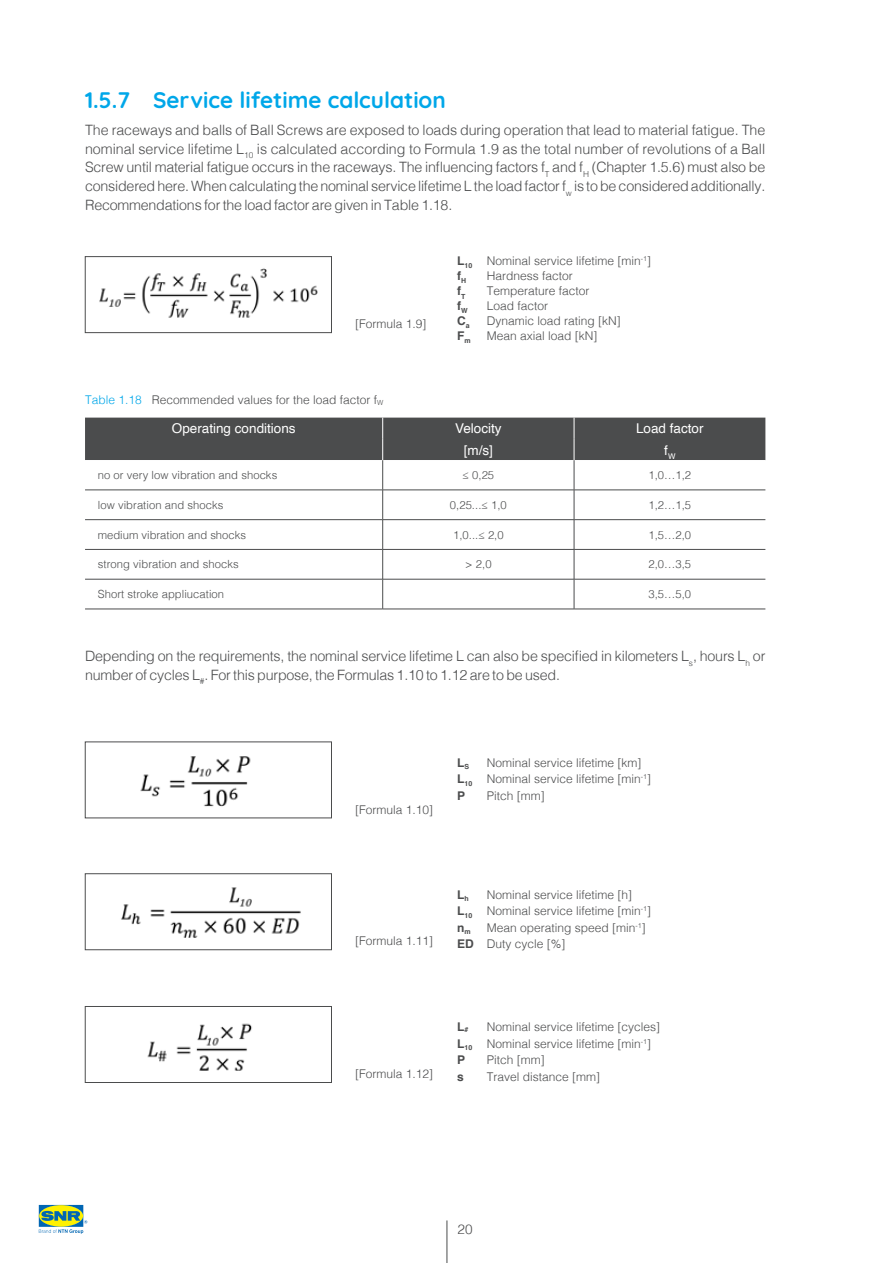
<style>
.page{position:relative;width:893px;height:1263px;background:#fff}
.page>*{position:absolute;margin:0;border:0;box-sizing:border-box;transform-origin:0 0}
.t1{font:300 22.5px "Quicksand";color:#00a7e9}
.t2{font:300 14.25px/18.8px "Helvetica";letter-spacing:-.015em;color:#4b4c4d;text-align:justify}
.t3{font:13.5px "Helvetica";color:#fff}
.t4{font:300 13.5px "Helvetica";color:#4b4c4d}
.t5{font:300 12px/16.5px "Helvetica";color:#4b4c4d}
.t6{font:700 12px "Helvetica";color:#4b4c4d}
.t7{font:300 11.25px "Helvetica";letter-spacing:.005em;color:#4b4c4d}
.s1{font-weight:700}
.s2{color:#00a7e9}
</style>
<div class="page">
<svg style="left:39px;top:1205px;width:48px;height:29px"></svg>
<hr style="left:446px;top:1220px;width:1px;height:43px;background:#4b4c4d">
<img style="left:99px;top:268px;width:219px;height:50px">
<div style="left:85px;top:256px;width:247px;height:77px;border:1px solid #4b4c4d"></div>
<img style="left:140px;top:756px;width:111px;height:51px">
<img style="left:121px;top:887px;width:180px;height:51px">
<div style="left:85px;top:873px;width:247px;height:77px;border:1px solid #4b4c4d"></div>
<img style="left:147px;top:1023px;width:105px;height:48px">
<div style="left:85px;top:1006px;width:247px;height:77px;border:1px solid #4b4c4d"></div>
<svg style="left:85px;top:460px;width:680px;height:149px"></svg>
<hr style="left:382px;top:460px;width:1px;height:30px;background:#4b4c4d">
<hr style="left:574px;top:460px;width:1px;height:30px;background:#4b4c4d">
<svg style="left:382px;top:491px;width:1px;height:88px"></svg>
<svg style="left:574px;top:491px;width:1px;height:88px"></svg>
<hr style="left:382px;top:579px;width:1px;height:30px;background:#4b4c4d">
<hr style="left:574px;top:579px;width:1px;height:30px;background:#4b4c4d">
<div style="left:85px;top:418px;width:680px;height:42px;background:#4b4c4d"></div>
<hr style="left:85px;top:490px;width:298px;height:1px;background:#4b4c4d">
<hr style="left:383px;top:490px;width:191px;height:1px;background:#4b4c4d">
<hr style="left:574px;top:490px;width:191px;height:1px;background:#4b4c4d">
<hr style="left:85px;top:519px;width:298px;height:1px;background:#4b4c4d">
<hr style="left:383px;top:519px;width:191px;height:1px;background:#4b4c4d">
<hr style="left:574px;top:519px;width:191px;height:1px;background:#4b4c4d">
<hr style="left:85px;top:549px;width:298px;height:1px;background:#4b4c4d">
<hr style="left:383px;top:549px;width:191px;height:1px;background:#4b4c4d">
<hr style="left:574px;top:549px;width:191px;height:1px;background:#4b4c4d">
<hr style="left:85px;top:579px;width:298px;height:1px;background:#4b4c4d">
<hr style="left:383px;top:579px;width:191px;height:1px;background:#4b4c4d">
<hr style="left:574px;top:579px;width:191px;height:1px;background:#4b4c4d">
<hr style="left:85px;top:609px;width:298px;height:1px;background:#4b4c4d">
<hr style="left:383px;top:609px;width:191px;height:1px;background:#4b4c4d">
<hr style="left:574px;top:609px;width:191px;height:1px;background:#4b4c4d">
<h1 class="t1" style="left:85px;top:82px;width:362px">1.5.7 Service lifetime calculation</h1>
<p class="t2" style="left:85px;top:119px;width:682px">The raceways and balls of Ball Screws are exposed to loads during operation that lead to material fatigue. The nominal service lifetime L<sub>10</sub> is calculated according to Formula 1.9 as the total number of revolutions of a Ball Screw until material fatigue occurs in the raceways. The influencing factors f<sub>T</sub> and f<sub>H</sub> (Chapter 1.5.6) must also be considered here. When calculating the nominal service lifetime L the load factor f<sub>w</sub> is to be considered additionally.<br>Recommendations for the load factor are given in Table 1.18.</p>
<p class="t5" style="left:355px;top:315px;width:73px">[Formula 1.9]</p>
<p class="t5" style="left:457px;top:253px;width:195px;line-height:15px"><span class="s1">L</span><sub>10</sub> Nominal service lifetime [min<sup>-1</sup>] <span class="s1">f</span><sub>H</sub></p>
<p class="t5" style="left:487px;top:267px;width:88px">Hardness factor</p>
<p class="t6" style="left:457px;top:284px;width:10px">f<sub>T</sub></p>
<p class="t5" style="left:487px;top:282px;width:104px">Temperature factor</p>
<p class="t6" style="left:457px;top:299px;width:12px">f<sub>W</sub></p>
<p class="t5" style="left:487px;top:297px;width:63px">Load factor</p>
<p class="t6" style="left:457px;top:314px;width:14px">C<sub>a</sub></p>
<p class="t5" style="left:487px;top:312px;width:136px">Dynamic load rating [kN]</p>
<p class="t6" style="left:457px;top:329px;width:15px">F<sub>m</sub></p>
<p class="t5" style="left:487px;top:327px;width:112px">Mean axial load [kN]</p>
<p class="t5" style="left:85px;top:391px;width:300px"><span class="s2">Table 1.18</span> Recommended values for the load factor f<sub>W</sub></p>
<p class="t3" style="left:172px;top:418px;width:125px">Operating conditions</p>
<p class="t3" style="left:455px;top:418px;width:48px">Velocity</p>
<p class="t3" style="left:636px;top:418px;width:69px">Load factor</p>
<p class="t3" style="left:464px;top:439px;width:31px">[m/s]</p>
<p class="t3" style="left:664px;top:439px;width:13px">f<sub>W</sub></p>
<p class="t7" style="left:98px;top:465px;width:181px">no or very low vibration and shocks</p>
<p class="t7" style="left:462px;top:465px;width:33px">≤ 0,25</p>
<p class="t7" style="left:649px;top:465px;width:44px">1,0…1,2</p>
<p class="t7" style="left:98px;top:495px;width:127px">low vibration and shocks</p>
<p class="t7" style="left:450px;top:495px;width:59px">0,25...≤ 1,0</p>
<p class="t7" style="left:649px;top:495px;width:44px">1,2…1,5</p>
<p class="t7" style="left:98px;top:525px;width:150px">medium vibration and shocks</p>
<p class="t7" style="left:453px;top:525px;width:52px">1,0...≤ 2,0</p>
<p class="t7" style="left:649px;top:525px;width:44px">1,5…2,0</p>
<p class="t7" style="left:98px;top:555px;width:142px">strong vibration and shocks</p>
<p class="t7" style="left:465px;top:555px;width:28px">&gt; 2,0</p>
<p class="t7" style="left:649px;top:555px;width:44px">2,0…3,5</p>
<p class="t7" style="left:98px;top:584px;width:128px">Short stroke appliucation</p>
<p class="t7" style="left:649px;top:584px;width:44px">3,5…5,0</p>
<p class="t2" style="left:85px;top:645px;width:682px">Depending on the requirements, the nominal service lifetime L can also be specified in kilometers L<sub>s</sub>, hours L<sub>h</sub> or number of cycles L<sub>#</sub>. For this purpose, the Formulas 1.10 to 1.12 are to be used.</p>
<p class="t5" style="left:355px;top:800px;width:80px">[Formula 1.10]</p>
<p class="t5" style="left:457px;top:753px;width:195px;text-indent:30px">Nominal service lifetime [km]<br><span class="s1">L</span><sub>10</sub> Nominal service lifetime [min<sup>-1</sup>]<br><span class="s1">P</span></p>
<p class="t6" style="left:457px;top:755px;width:13px">L<sub>S</sub></p>
<p class="t5" style="left:487px;top:786px;width:59px">Pitch [mm]</p>
<p class="t5" style="left:355px;top:932px;width:80px">[Formula 1.11]</p>
<p class="t5" style="left:457px;top:885px;width:195px;text-indent:30px">Nominal service lifetime [h]<br><span class="s1">L</span><sub>10</sub> Nominal service lifetime [min<sup>-1</sup>] <span class="s1">n</span><sub>m</sub></p>
<p class="t6" style="left:457px;top:887px;width:13px">L<sub>h</sub></p>
<p class="t5" style="left:457px;top:918px;width:190px;text-indent:30px">Mean operating speed [min<sup>-1</sup>]<br><span class="s1">ED</span> Duty cycle [%]</p>
<p class="t5" style="left:355px;top:1065px;width:80px">[Formula 1.12]</p>
<p class="t5" style="left:457px;top:1018px;width:205px;text-indent:30px">Nominal service lifetime [cycles]<br><span class="s1">L</span><sub>10</sub> Nominal service lifetime [min<sup>-1</sup>]<br><span class="s1">P</span></p>
<p class="t6" style="left:457px;top:1020px;width:13px">L<sub>#</sub></p>
<p class="t5" style="left:487px;top:1051px;width:59px">Pitch [mm]</p>
<p class="t6" style="left:457px;top:1069px;width:8px">s</p>
<p class="t5" style="left:487px;top:1067px;width:115px">Travel distance [mm]</p>
<p class="t4" style="left:458px;top:1218px;width:17px">20</p>
</div>
